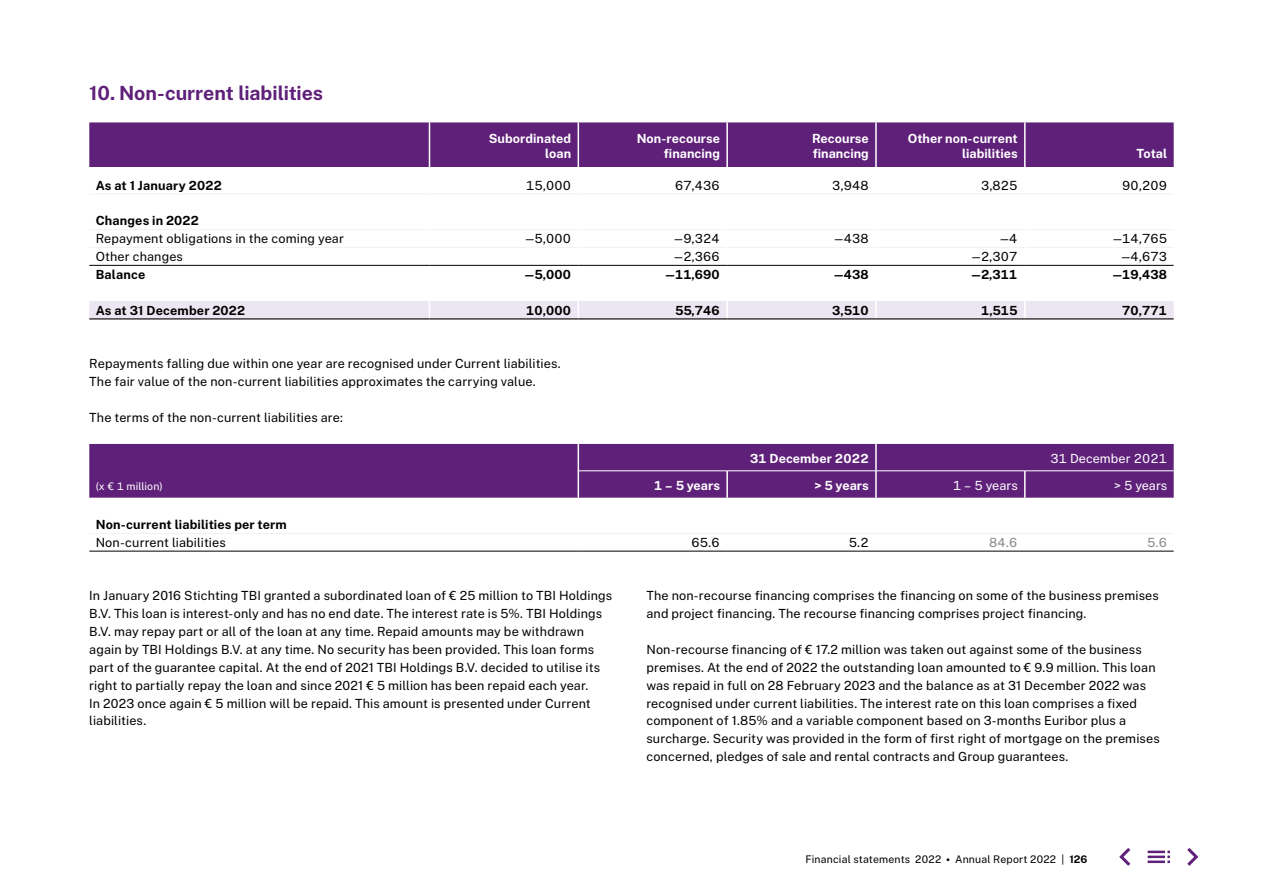
<style>
.page{position:relative;width:1263px;height:893px;background:#fff}
.page>*{position:absolute;margin:0;border:0;box-sizing:border-box;transform-origin:0 0}
.t1{font:700 19.5px "TBI Sans";letter-spacing:-.005em;color:#5f207a}
.t2{font:12.6px/17.9px "TBI Sans";letter-spacing:.01em;color:#000}
.t3{font:700 12.6px/15.1px "TBI Sans";letter-spacing:.005em;color:#fff;text-align:right}
.t4{font:700 12.6px "TBI Sans";letter-spacing:.01em;color:#000}
.t5{font:12.6px "TBI Sans";letter-spacing:.01em;color:#000;scale:2.42 1}
.t6{font:700 12.6px "TBI Sans";letter-spacing:.01em;color:#000;scale:2.42 1}
.t7{font:12.6px "TBI Sans";color:#fff}
.t8{font:12.6px "TBI Sans";color:#878787}
.t9{font:10.5px "TBI Sans";letter-spacing:.02em;color:#000}
.t10{font:10.5px "TBI Sans";letter-spacing:.005em;color:#fff}
.s1{font-weight:700}
</style>
<div class="page">
<div style="left:89px;top:122px;width:1085px;height:45px;background:#5f207a"></div>
<hr style="left:429px;top:122px;width:1px;height:45px;background:#fff">
<hr style="left:578px;top:122px;width:1px;height:45px;background:#fff">
<hr style="left:726px;top:122px;width:2px;height:45px;background:#fff">
<hr style="left:875px;top:122px;width:2px;height:45px;background:#fff">
<hr style="left:1024px;top:122px;width:1px;height:45px;background:#fff">
<svg style="left:89px;top:229px;width:1085px;height:89px"></svg>
<hr style="left:89px;top:194px;width:340px;height:1px;background:#f2f2f2">
<hr style="left:429px;top:194px;width:149px;height:1px;background:#f2f2f2">
<hr style="left:578px;top:194px;width:149px;height:1px;background:#f2f2f2">
<hr style="left:727px;top:194px;width:149px;height:1px;background:#f2f2f2">
<hr style="left:876px;top:194px;width:149px;height:1px;background:#f2f2f2">
<hr style="left:1025px;top:194px;width:149px;height:1px;background:#f2f2f2">
<hr style="left:89px;top:247px;width:340px;height:1px;background:#f2f2f2">
<hr style="left:89px;top:265px;width:340px;height:1px;background:#000">
<hr style="left:429px;top:265px;width:149px;height:1px;background:#000">
<hr style="left:578px;top:265px;width:149px;height:1px;background:#000">
<hr style="left:727px;top:265px;width:149px;height:1px;background:#000">
<hr style="left:876px;top:265px;width:149px;height:1px;background:#000">
<hr style="left:1025px;top:265px;width:149px;height:1px;background:#000">
<hr style="left:89px;top:318px;width:340px;height:1px;background:#000">
<hr style="left:429px;top:318px;width:149px;height:1px;background:#000">
<hr style="left:578px;top:318px;width:149px;height:1px;background:#000">
<hr style="left:727px;top:318px;width:149px;height:1px;background:#000">
<hr style="left:876px;top:318px;width:149px;height:1px;background:#000">
<hr style="left:1025px;top:318px;width:149px;height:1px;background:#000">
<div style="left:89px;top:444px;width:1085px;height:54px;background:#5f207a"></div>
<hr style="left:875px;top:444px;width:2px;height:27px;background:#fff">
<hr style="left:726px;top:471px;width:2px;height:27px;background:#fff">
<hr style="left:875px;top:471px;width:2px;height:27px;background:#fff">
<svg style="left:578px;top:444px;width:1px;height:107px"></svg>
<svg style="left:1024px;top:472px;width:1px;height:79px"></svg>
<hr style="left:578px;top:471px;width:149px;height:1px;background:#fff">
<hr style="left:727px;top:471px;width:149px;height:1px;background:#fff">
<hr style="left:876px;top:471px;width:149px;height:1px;background:#fff">
<hr style="left:1025px;top:471px;width:149px;height:1px;background:#fff">
<hr style="left:89px;top:533px;width:489px;height:1px;background:#f2f2f2">
<hr style="left:578px;top:533px;width:149px;height:1px;background:#f2f2f2">
<hr style="left:727px;top:533px;width:149px;height:1px;background:#f2f2f2">
<hr style="left:876px;top:533px;width:149px;height:1px;background:#f2f2f2">
<hr style="left:1025px;top:533px;width:149px;height:1px;background:#f2f2f2">
<hr style="left:89px;top:551px;width:489px;height:1px;background:#000">
<hr style="left:578px;top:551px;width:149px;height:1px;background:#000">
<hr style="left:727px;top:551px;width:149px;height:1px;background:#000">
<hr style="left:876px;top:551px;width:149px;height:1px;background:#000">
<hr style="left:1025px;top:551px;width:149px;height:1px;background:#000">
<svg style="left:1119px;top:848px;width:11px;height:18px"></svg>
<svg style="left:1148px;top:851px;width:22px;height:12px"></svg>
<svg style="left:1187px;top:848px;width:11px;height:18px"></svg>
<h1 class="t1" style="left:89px;top:79px;width:235px">10. Non-current liabilities</h1>
<p class="t3" style="left:489px;top:130px;width:84px">Subordinated loan</p>
<p class="t3" style="left:637px;top:130px;width:85px">Non-recourse financing</p>
<p class="t3" style="left:812px;top:130px;width:58px;text-align:left">Recourse financing</p>
<p class="t3" style="left:908px;top:130px;width:112px">Other non-current liabilities</p>
<p class="t3" style="left:1137px;top:145px;width:32px">Total</p>
<p class="t4" style="left:96px;top:176px;width:127px">As at 1 January 2022</p>
<p class="t2" style="left:526px;top:176px;width:47px">15,000</p>
<p class="t2" style="left:675px;top:176px;width:47px">67,436</p>
<p class="t2" style="left:832px;top:176px;width:39px">3,948</p>
<p class="t2" style="left:981px;top:176px;width:39px">3,825</p>
<p class="t2" style="left:1122px;top:176px;width:47px">90,209</p>
<p class="t4" style="left:96px;top:212px;width:105px">Changes in 2022</p>
<p class="t2" style="left:96px;top:229px;width:250px">Repayment obligations in the coming year</p>
<p class="t5" style="left:524px;top:230px;width:21px">-5,000</p>
<p class="t5" style="left:673px;top:230px;width:21px">-9,324</p>
<p class="t5" style="left:833px;top:230px;width:16px">-438</p>
<p class="t5" style="left:999px;top:230px;width:9px">-4</p>
<p class="t5" style="left:1112px;top:230px;width:24px">-14,765</p>
<p class="t2" style="left:96px;top:247px;width:89px">Other changes</p>
<p class="t5" style="left:673px;top:248px;width:21px">-2,366</p>
<p class="t5" style="left:970px;top:248px;width:21px">-2,307</p>
<p class="t5" style="left:1120px;top:248px;width:21px">-4,673</p>
<p class="t4" style="left:96px;top:265px;width:51px">Balance</p>
<p class="t6" style="left:523px;top:265px;width:21px">-5,000</p>
<p class="t6" style="left:664px;top:265px;width:25px">-11,690</p>
<p class="t6" style="left:833px;top:265px;width:16px">-438</p>
<p class="t6" style="left:970px;top:265px;width:21px">-2,311</p>
<p class="t6" style="left:1111px;top:265px;width:25px">-19,438</p>
<p class="t4" style="left:96px;top:301px;width:151px">As at 31 December 2022</p>
<p class="t4" style="left:526px;top:301px;width:47px">10,000</p>
<p class="t4" style="left:675px;top:301px;width:47px">55,746</p>
<p class="t4" style="left:832px;top:301px;width:39px">3,510</p>
<p class="t4" style="left:981px;top:301px;width:39px">1,515</p>
<p class="t4" style="left:1122px;top:301px;width:47px">70,771</p>
<p class="t2" style="left:89px;top:354px;width:473px">Repayments falling due within one year are recognised under Current liabilities.<br>The fair value of the non-current liabilities approximates the carrying value.</p>
<p class="t2" style="left:89px;top:408px;width:255px">The terms of the non-current liabilities are:</p>
<p class="t3" style="left:750px;top:450px;width:121px">31 December 2022</p>
<p class="t7" style="left:1050px;top:450px;width:119px">31 December 2021</p>
<p class="t10" style="left:96px;top:479px;width:68px">(x € 1 million)</p>
<p class="t3" style="left:654px;top:477px;width:68px">1 – 5 years</p>
<p class="t3" style="left:814px;top:477px;width:56px">&gt; 5 years</p>
<p class="t7" style="left:953px;top:477px;width:67px">1 – 5 years</p>
<p class="t7" style="left:1114px;top:477px;width:55px">&gt; 5 years</p>
<p class="t4" style="left:96px;top:515px;width:193px">Non-current liabilities per term</p>
<p class="t2" style="left:96px;top:533px;width:132px">Non-current liabilities</p>
<p class="t2" style="left:691px;top:533px;width:30px">65.6</p>
<p class="t2" style="left:848px;top:533px;width:22px">5.2</p>
<p class="t8" style="left:989px;top:533px;width:30px">84.6</p>
<p class="t8" style="left:1147px;top:533px;width:22px">5.6</p>
<p class="t2" style="left:89px;top:586px;width:524px">In January 2016 Stichting TBI granted a subordinated loan of € 25 million to TBI Holdings B.V. This loan is interest-only and has no end date. The interest rate is 5%. TBI Holdings B.V. may repay part or all of the loan at any time. Repaid amounts may be withdrawn again by TBI Holdings B.V. at any time. No security has been provided. This loan forms part of the guarantee capital. At the end of 2021 TBI Holdings B.V. decided to utilise its right to partially repay the loan and since 2021 € 5 million has been repaid each year.<br>In 2023 once again € 5 million will be repaid. This amount is presented under Current liabilities.</p>
<p class="t2" style="left:646px;top:586px;width:514px">The non-recourse financing comprises the financing on some of the business premises and project financing. The recourse financing comprises project financing.</p>
<p class="t2" style="left:646px;top:640px;width:515px">Non-recourse financing of € 17.2 million was taken out against some of the business premises. At the end of 2022 the outstanding loan amounted to € 9.9 million. This loan was repaid in full on 28 February 2023 and the balance as at 31 December 2022 was recognised under current liabilities. The interest rate on this loan comprises a fixed component of 1.85% and a variable component based on 3-months Euribor plus a surcharge. Security was provided in the form of first right of mortgage on the premises concerned, pledges of sale and rental contracts and Group guarantees.</p>
<p class="t9" style="left:805px;top:852px;width:284px">Financial statements 2022 • Annual Report 2022 | <span class="s1">126</span></p>
</div>
